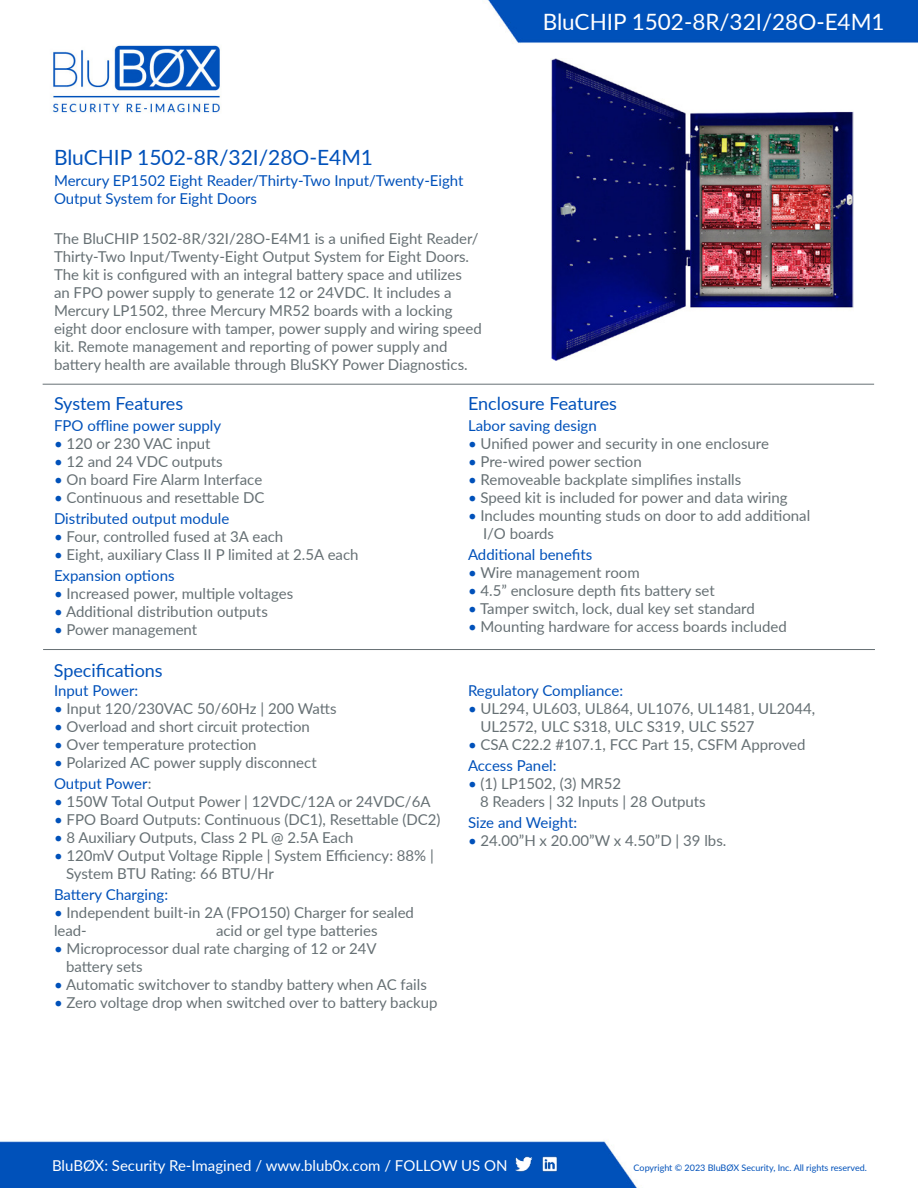
<style>
.page{position:relative;width:918px;height:1188px;background:#fff}
.page>*{position:absolute;margin:0;border:0;box-sizing:border-box;transform-origin:0 0}
.t1{font:22.5px "Lato";color:#fff}
.t2{font:21px "Lato";color:#0051ba}
.t3{font:18px "Lato";color:#0051ba}
.t4{font:15px/18px "Lato";color:#667074}
.t5{font:15px/18px "Lato";color:#0051ba}
.t6{font:15px "Lato";color:#fff}
.t7{font:9px "Lato";color:#0051ba}
.s1{color:#0051ba}
.s2{color:#667074}
</style>
<div class="page">
<img style="left:0;top:0;width:918px;height:1188px">
<img style="left:550px;top:58px;width:304px;height:303px">
<img style="left:47px;top:45px;width:181px;height:72px">
<hr style="left:43px;top:384px;width:831px;height:1px;background:#667074">
<hr style="left:43px;top:649px;width:832px;height:1px;background:#667074">
<img style="left:515px;top:1156px;width:42px;height:17px">
<p class="t2" style="left:54px;top:143px;width:321px">BluCHIP 1502-8R/32I/28O-E4M1</p>
<p class="t5" style="left:54px;top:171px;width:411px">Mercury EP1502 Eight Reader/Thirty-Two Input/Twenty-Eight<br>Output System for Eight Doors</p>
<p class="t4" style="left:54px;top:229px;width:429px">The BluCHIP 1502-8R/32I/28O-E4M1 is a unified Eight Reader/ Thirty-Two Input/Twenty-Eight Output System for Eight Doors.<br>The kit is configured with an integral battery space and utilizes<br>an FPO power supply to generate 12 or 24VDC. It includes a Mercury LP1502, three Mercury MR52 boards with a locking eight door enclosure with tamper, power supply and wiring speed kit. Remote management and reporting of power supply and battery health are available through BluSKY Power Diagnostics.</p>
<p class="t1" style="left:543px;top:6px;width:343px">BluCHIP 1502-8R/32I/28O-E4M1</p>
<p class="t3" style="left:54px;top:391px;width:131px">System Features</p>
<p class="t5" style="left:54px;top:416px;width:169px">FPO offline power supply</p>
<p class="t4" style="left:54px;top:434px;width:158px"><span class="s1">•</span> 120 or 230 VAC input</p>
<p class="t4" style="left:54px;top:452px;width:170px"><span class="s1">•</span> 12 and 24 VDC outputs</p>
<p class="t4" style="left:54px;top:470px;width:210px"><span class="s1">•</span> On board Fire Alarm Interface</p>
<p class="t4" style="left:54px;top:488px;width:212px"><span class="s1">•</span> Continuous and resettable DC</p>
<p class="t5" style="left:54px;top:509px;width:177px">Distributed output module</p>
<p class="t4" style="left:54px;top:527px;width:231px"><span class="s1">•</span> Four, controlled fused at 3A each</p>
<p class="t4" style="left:54px;top:545px;width:306px"><span class="s1">•</span> Eight, auxiliary Class II P limited at 2.5A each</p>
<p class="t5" style="left:54px;top:566px;width:122px">Expansion options</p>
<p class="t4" style="left:54px;top:584px;width:241px"><span class="s1">•</span> Increased power, multiple voltages</p>
<p class="t4" style="left:54px;top:602px;width:215px"><span class="s1">•</span> Additional distribution outputs</p>
<p class="t4" style="left:54px;top:620px;width:145px"><span class="s1">•</span> Power management</p>
<p class="t3" style="left:54px;top:658px;width:110px">Specifications</p>
<p class="t5" style="left:54px;top:681px;width:86px">Input Power:</p>
<p class="t4" style="left:54px;top:699px;width:284px"><span class="s1">•</span> Input 120/230VAC 50/60Hz | 200 Watts</p>
<p class="t4" style="left:54px;top:717px;width:257px"><span class="s1">•</span> Overload and short circuit protection</p>
<p class="t4" style="left:54px;top:735px;width:204px"><span class="s1">•</span> Over temperature protection</p>
<p class="t4" style="left:54px;top:753px;width:264px"><span class="s1">•</span> Polarized AC power supply disconnect</p>
<p class="t5" style="left:54px;top:774px;width:99px">Output Power<span class="s2">:</span></p>
<p class="t4" style="left:54px;top:792px;width:378px"><span class="s1">•</span> 150W Total Output Power | 12VDC/12A or 24VDC/6A</p>
<p class="t4" style="left:54px;top:810px;width:388px"><span class="s1">•</span> FPO Board Outputs: Continuous (DC1), Resettable (DC2)</p>
<p class="t4" style="left:54px;top:828px;width:301px"><span class="s1">•</span> 8 Auxiliary Outputs, Class 2 PL @ 2.5A Each</p>
<p class="t4" style="left:66px;top:846px;width:369px;text-indent:-12px"><span class="s1">•</span> 120mV Output Voltage Ripple | System Efficiency: 88% |<br>System BTU Rating: 66 BTU/Hr</p>
<p class="t5" style="left:54px;top:885px;width:116px">Battery Charging:</p>
<p class="t4" style="left:54px;top:903px;width:362px"><span class="s1">•</span> Independent built-in 2A (FPO150) Charger for sealed lead-</p>
<p class="t4" style="left:216px;top:921px;width:163px">acid or gel type batteries</p>
<p class="t4" style="left:66px;top:939px;width:312px;text-indent:-12px"><span class="s1">•</span> Microprocessor dual rate charging of 12 or 24V battery sets</p>
<p class="t4" style="left:54px;top:975px;width:374px"><span class="s1">•</span> Automatic switchover to standby battery when AC fails</p>
<p class="t4" style="left:54px;top:993px;width:385px"><span class="s1">•</span> Zero voltage drop when switched over to battery backup</p>
<p class="t3" style="left:468px;top:391px;width:151px">Enclosure Features</p>
<p class="t5" style="left:468px;top:416px;width:130px">Labor saving design</p>
<p class="t4" style="left:468px;top:434px;width:302px"><span class="s1">•</span> Unified power and security in one enclosure</p>
<p class="t4" style="left:468px;top:452px;width:175px"><span class="s1">•</span> Pre-wired power section</p>
<p class="t4" style="left:468px;top:470px;width:275px"><span class="s1">•</span> Removeable backplate simplifies installs</p>
<p class="t4" style="left:468px;top:488px;width:321px"><span class="s1">•</span> Speed kit is included for power and data wiring</p>
<p class="t4" style="left:483px;top:506px;width:329px;text-indent:-15px"><span class="s1">•</span> Includes mounting studs on door to add additional<br>I/O boards</p>
<p class="t5" style="left:468px;top:545px;width:126px">Additional benefits</p>
<p class="t4" style="left:468px;top:563px;width:173px"><span class="s1">•</span> Wire management room</p>
<p class="t4" style="left:468px;top:581px;width:248px"><span class="s1">•</span> 4.5” enclosure depth fits battery set</p>
<p class="t4" style="left:468px;top:599px;width:288px"><span class="s1">•</span> Tamper switch, lock, dual key set standard</p>
<p class="t4" style="left:468px;top:617px;width:320px"><span class="s1">•</span> Mounting hardware for access boards included</p>
<p class="t5" style="left:468px;top:681px;width:157px">Regulatory Compliance:</p>
<p class="t4" style="left:480px;top:699px;width:336px;text-indent:-12px"><span class="s1">•</span> UL294, UL603, UL864, UL1076, UL1481, UL2044,<br>UL2572, ULC S318, ULC S319, ULC S527</p>
<p class="t4" style="left:468px;top:735px;width:339px"><span class="s1">•</span> CSA C22.2 #107.1, FCC Part 15, CSFM Approved</p>
<p class="t5" style="left:468px;top:756px;width:90px">Access Panel:</p>
<p class="t4" style="left:468px;top:774px;width:155px"><span class="s1">•</span> (1) LP1502, (3) MR52</p>
<p class="t4" style="left:480px;top:792px;width:227px">8 Readers | 32 Inputs | 28 Outputs</p>
<p class="t5" style="left:468px;top:813px;width:111px">Size and Weight:</p>
<p class="t4" style="left:468px;top:831px;width:260px"><span class="s1">•</span> 24.00”H x 20.00”W x 4.50”D | 39 lbs.</p>
<p class="t6" style="left:52px;top:1155px;width:457px">BluBØX: Security Re-Imagined / www.blub0x.com / FOLLOW US ON</p>
<p class="t7" style="left:634px;top:1161px;width:235px">Copyright © 2023 BluBØX Security, Inc. All rights reserved.</p>
</div>
